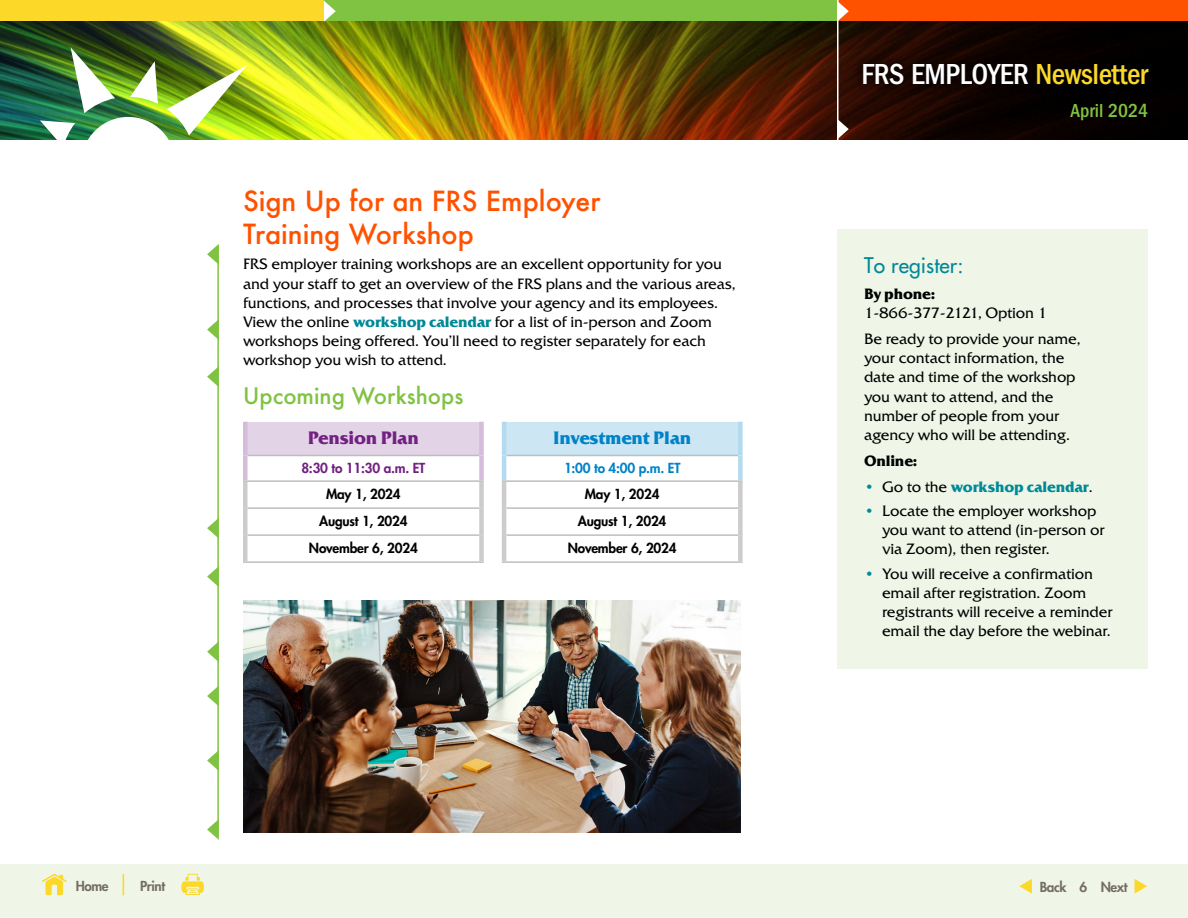
<style>
.page{position:relative;width:1188px;height:918px;background:#fff}
.page>*{position:absolute;margin:0;border:0;box-sizing:border-box;transform-origin:0 0}
.t1{font:500 condensed 30px "Franklin Gothic";letter-spacing:-.015em;color:#fff}
.t2{font:500 27px/32.2px "Futura";color:#ff5200}
.t3{font:500 22.2px "Futura";color:#80c342}
.t4{font:21px "Futura";letter-spacing:.005em;color:#008996}
.t5{font:500 condensed 19.5px "Franklin Gothic";color:#80c342}
.t6{font:700 18px "Friz Quadrata";letter-spacing:-.01em;color:#0082c8}
.t7{font:700 18px "Friz Quadrata";letter-spacing:-.01em;color:#722182}
.t8{font:15px/19.2px "Friz Quadrata";letter-spacing:-.01em;color:#000}
.t9{font:700 15px "Friz Quadrata";letter-spacing:-.01em;color:#008996}
.t10{font:700 15px "Friz Quadrata";letter-spacing:-.01em;color:#000}
.t11{font:800 13.5px/27px "Futura";letter-spacing:-.015em;color:#000;text-align:center}
.t12{font:800 13.5px "Futura";letter-spacing:-.03em;color:#756e64}
.t13{font:800 13.5px "Futura";letter-spacing:-.015em;color:#722182}
.t14{font:800 13.5px "Futura";letter-spacing:-.015em;color:#0082c8}
.s1{font-weight:700;color:#008996}
.s2{color:#fcd828}
.s3{font-weight:400}
.s4{font-weight:400;color:#000}
.s5{color:#008996}
</style>
<div class="page">
<img style="left:0;top:21px;width:1188px;height:119px">
<div style="left:0;top:0;width:329px;height:21px;background:#fcd828"></div>
<div style="left:324px;top:0;width:518px;height:21px;background:#80c342"></div>
<div style="left:838px;top:0;width:350px;height:21px;background:#ff5200"></div>
<svg style="left:324px;top:1px;width:12px;height:21px"></svg>
<svg style="left:838px;top:1px;width:11px;height:21px"></svg>
<svg style="left:838px;top:119px;width:11px;height:21px"></svg>
<hr style="left:837px;top:0;width:1px;height:153px;background:#fff">
<svg style="left:853px;top:54px;width:305px;height:40px;background:#0b0200"></svg>
<svg style="left:130px;top:61px;width:28px;height:43px"></svg>
<svg style="left:71px;top:47px;width:44px;height:66px"></svg>
<img style="left:167px;top:65px;width:80px;height:70px">
<svg style="left:40px;top:120px;width:35px;height:20px"></svg>
<div style="left:81px;top:117px;width:94px;height:94px;background:#fff;border-radius:50%"></div>
<div style="left:837px;top:229px;width:311px;height:440px;background:#eff6e8"></div>
<img style="left:243px;top:601px;width:498px;height:232px">
<div style="left:245px;top:422px;width:237px;height:33px;background:#e3d3e6"></div>
<hr style="left:248px;top:455px;width:231px;height:1px;background:#bcbec0">
<hr style="left:243px;top:480px;width:241px;height:2px;background:#bcbec0">
<hr style="left:248px;top:507px;width:231px;height:2px;background:#bcbec0">
<hr style="left:248px;top:534px;width:231px;height:2px;background:#bcbec0">
<hr style="left:243px;top:561px;width:241px;height:2px;background:#bcbec0">
<div style="left:243px;top:482px;width:5px;height:26px;background:#cdcccb"></div>
<div style="left:243px;top:508px;width:5px;height:27px;background:#cdcccb"></div>
<div style="left:243px;top:535px;width:5px;height:26px;background:#cdcccb"></div>
<div style="left:243px;top:422px;width:5px;height:33px;background:#d5bcda"></div>
<div style="left:479px;top:422px;width:5px;height:33px;background:#d5bcda"></div>
<div style="left:243px;top:455px;width:5px;height:25px;background:#d5bcda"></div>
<div style="left:479px;top:455px;width:5px;height:25px;background:#d5bcda"></div>
<div style="left:479px;top:482px;width:5px;height:26px;background:#cdcccb"></div>
<div style="left:479px;top:508px;width:5px;height:27px;background:#cdcccb"></div>
<div style="left:479px;top:535px;width:5px;height:26px;background:#cdcccb"></div>
<div style="left:504px;top:422px;width:236px;height:33px;background:#cce6f4"></div>
<hr style="left:506px;top:455px;width:232px;height:1px;background:#bcbec0">
<hr style="left:502px;top:480px;width:241px;height:2px;background:#bcbec0">
<hr style="left:506px;top:507px;width:232px;height:2px;background:#bcbec0">
<hr style="left:506px;top:534px;width:232px;height:2px;background:#bcbec0">
<hr style="left:502px;top:561px;width:241px;height:2px;background:#bcbec0">
<hr style="left:502px;top:482px;width:4px;height:26px;background:#cdcccb">
<hr style="left:502px;top:508px;width:4px;height:27px;background:#cdcccb">
<hr style="left:502px;top:535px;width:4px;height:26px;background:#cdcccb">
<hr style="left:502px;top:422px;width:4px;height:33px;background:#b3daee">
<hr style="left:502px;top:455px;width:4px;height:25px;background:#b3daee">
<div style="left:738px;top:422px;width:5px;height:33px;background:#b3daee"></div>
<div style="left:738px;top:455px;width:5px;height:25px;background:#b3daee"></div>
<div style="left:738px;top:482px;width:5px;height:26px;background:#cdcccb"></div>
<div style="left:738px;top:508px;width:5px;height:27px;background:#cdcccb"></div>
<div style="left:738px;top:535px;width:5px;height:26px;background:#cdcccb"></div>
<div style="left:0;top:864px;width:1188px;height:54px;background:#eff6e8"></div>
<svg style="left:123px;top:874px;width:1px;height:21px"></svg>
<svg style="left:181px;top:874px;width:23px;height:21px"></svg>
<svg style="left:42px;top:874px;width:25px;height:21px"></svg>
<svg style="left:1019px;top:879px;width:13px;height:15px"></svg>
<svg style="left:1135px;top:879px;width:12px;height:15px"></svg>
<svg style="left:207px;top:244px;width:12px;height:19px"></svg>
<hr style="left:217px;top:246px;width:2px;height:590px;background:#80c342">
<svg style="left:207px;top:566px;width:12px;height:21px"></svg>
<svg style="left:207px;top:641px;width:12px;height:21px"></svg>
<svg style="left:207px;top:686px;width:11px;height:20px"></svg>
<svg style="left:207px;top:750px;width:12px;height:21px"></svg>
<svg style="left:207px;top:319px;width:12px;height:21px"></svg>
<svg style="left:207px;top:819px;width:12px;height:21px"></svg>
<svg style="left:207px;top:366px;width:12px;height:21px"></svg>
<svg style="left:207px;top:518px;width:12px;height:21px"></svg>
<h2 class="t2" style="left:243px;top:185px;width:359px">Sign Up for an FRS Employer<br>Training Workshop</h2>
<p class="t8" style="left:243px;top:254px;width:494px">FRS employer training workshops are an excellent opportunity for you and your staff to get an overview of the FRS plans and the various areas, functions, and processes that involve your agency and its employees.<br>View the online <span class="s1">workshop calendar</span> for a list of in-person and Zoom workshops being offered. You’ll need to register separately for each workshop you wish to attend.</p>
<h3 class="t3" style="left:243px;top:381px;width:222px">Upcoming Workshops</h3>
<p class="t7" style="left:308px;top:427px;width:112px">Pension Plan</p>
<p class="t13" style="left:301px;top:460px;width:126px">8:30 to 11:30 a.m. ET</p>
<p class="t11" style="left:309px;top:480px;width:110px">May 1, 2024<br>August 1, 2024<br>November 6, 2024</p>
<p class="t6" style="left:553px;top:427px;width:140px">Investment Plan</p>
<p class="t14" style="left:564px;top:460px;width:118px">1:00 to 4:00 p.m. ET</p>
<p class="t11" style="left:568px;top:480px;width:110px">May 1, 2024<br>August 1, 2024<br>November 6, 2024</p>
<h1 class="t1" style="left:861px;top:57px;width:288px">FRS EMPLOYER <span class="s2">Newsletter</span></h1>
<h3 class="t5" style="left:1070px;top:99px;width:79px">April 2024</h3>
<h3 class="t4" style="left:864px;top:252px;width:101px">To register:</h3>
<p class="t10" style="left:864px;top:285px;width:73px">By phone:</p>
<p class="t8" style="left:864px;top:300px;width:218px;line-height:25.8px">1-866-377-2121, Option 1<br>Be ready to provide your name,</p>
<p class="t8" style="left:864px;top:348px;width:213px">your contact information, the date and time of the workshop you want to attend, and the number of people from your agency who will be attending.</p>
<p class="t10" style="left:864px;top:451px;width:55px">Online:</p>
<p class="t9" style="left:864px;top:477px;width:230px"><span class="s3">•</span> <span class="s4">Go to the</span> workshop calendar<span class="s4">.</span></p>
<p class="t8" style="left:882px;top:501px;width:224px;text-indent:-18px"><span class="s5">•</span> Locate the employer workshop you want to attend (in-person or via Zoom), then register.</p>
<p class="t8" style="left:882px;top:564px;width:232px;text-indent:-18px"><span class="s5">•</span> You will receive a confirmation email after registration. Zoom registrants will receive a reminder email the day before the webinar.</p>
<p class="t12" style="left:76px;top:878px;width:34px">Home</p>
<p class="t12" style="left:140px;top:878px;width:26px">Print</p>
<p class="t12" style="left:1040px;top:878px;width:89px">Back 6 Next</p>
</div>
